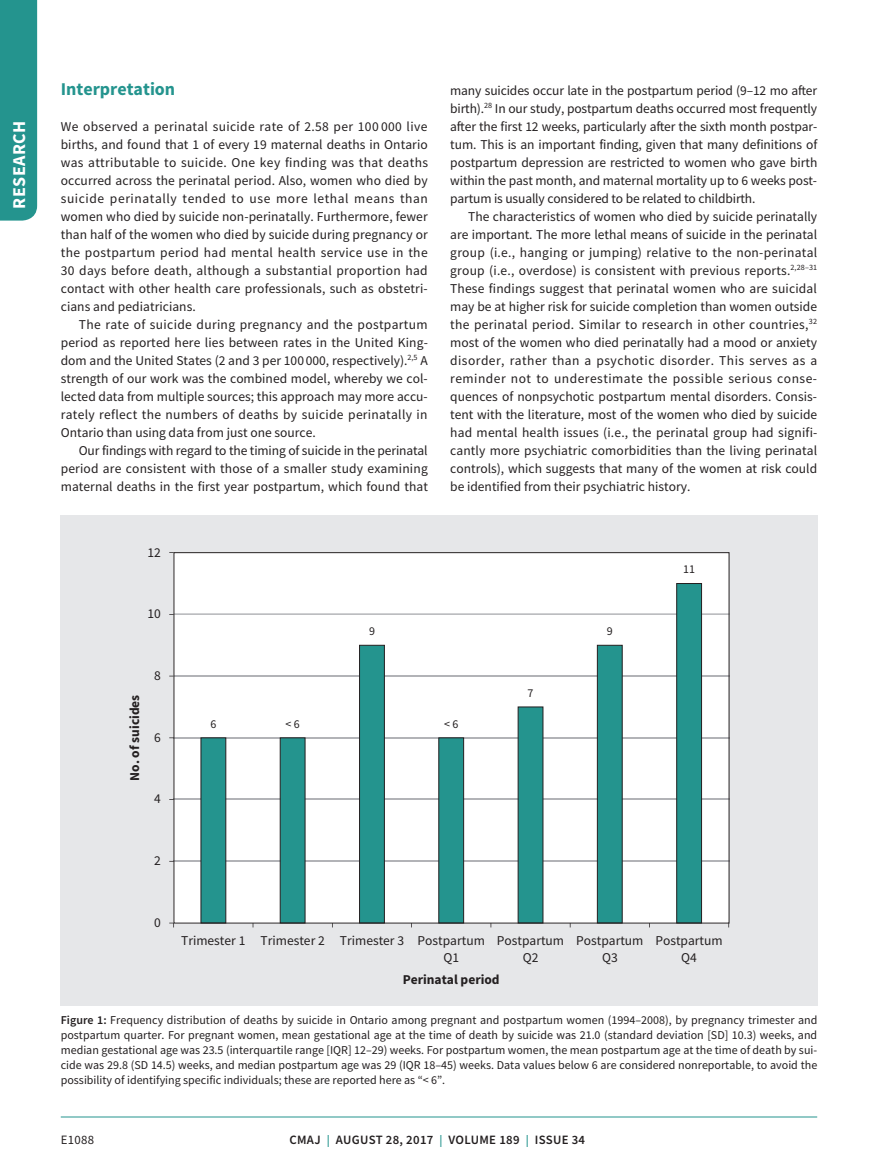
<style>
.page{position:relative;width:878px;height:1175px;background:#fff}
.page>*{position:absolute;margin:0;border:0;box-sizing:border-box;transform-origin:0 0}
.t1{font:700 18px "Source Sans Pro";color:#24948e}
.t2{font:700 18px "Source Sans Pro";letter-spacing:.025em;color:#fff}
.t3{font:13.5px/18px "Source Sans Pro";color:#231f20;text-align:justify}
.t4{font:700 13.5px "Source Sans Pro";color:#231f20}
.t5{font:600 12.75px "Source Sans Pro";letter-spacing:.025em;color:#231f20}
.t6{font:12.75px "Source Sans Pro";letter-spacing:.025em;color:#231f20}
.t7{font:12px/15px "Source Sans Pro";color:#231f20;text-align:justify}
.s1{font-weight:600}
.s2{font-size:12px;color:#24948e}
</style>
<div class="page">
<div style="left:0;top:0;width:37px;height:220px;background:#24948e"></div>
<hr style="left:61px;top:1116px;width:756px;height:1px;background:#24948e">
<div style="left:61px;top:515px;width:756px;height:490px;background:#e6e7e9"></div>
<div style="left:173px;top:552px;width:555px;height:371px;background:#fff"></div>
<hr style="left:173px;top:798px;width:556px;height:2px;background:#b2b3b7">
<hr style="left:173px;top:860px;width:556px;height:2px;background:#b2b3b7">
<hr style="left:173px;top:737px;width:556px;height:1px;background:#b2b3b7">
<hr style="left:174px;top:675px;width:556px;height:1px;background:#b2b3b7">
<hr style="left:173px;top:613px;width:557px;height:2px;background:#b2b3b7">
<svg style="left:169px;top:922px;width:5px;height:5px"></svg>
<div style="left:200px;top:737px;width:26px;height:186px;background:#24948e;border:1px solid #231f20"></div>
<div style="left:280px;top:737px;width:25px;height:186px;background:#24948e;border:1px solid #231f20"></div>
<div style="left:359px;top:645px;width:26px;height:278px;background:#24948e;border:1px solid #231f20"></div>
<div style="left:438px;top:737px;width:26px;height:186px;background:#24948e;border:1px solid #231f20"></div>
<div style="left:517px;top:706px;width:26px;height:217px;background:#24948e;border:1px solid #231f20"></div>
<div style="left:597px;top:645px;width:25px;height:278px;background:#24948e;border:1px solid #231f20"></div>
<div style="left:676px;top:583px;width:26px;height:340px;background:#24948e;border:1px solid #231f20"></div>
<h1 class="t2" style="left:7px;top:208px;width:89px;rotate:-90deg">RESEARCH</h1>
<h1 class="t1" style="left:61px;top:76px;width:116px">Interpretation</h1>
<p class="t3" style="left:61px;top:117px;width:369px">We observed a perinatal suicide rate of 2.58 per 100 000 live births, and found that 1 of every 19 maternal deaths in Ontario was attributable to suicide. One key finding was that deaths occurred across the perinatal period. Also, women who died by suicide perinatally tended to use more lethal means than women who died by suicide non-perinatally. Furthermore, fewer than half of the women who died by suicide during pregnancy or the postpartum period had mental health service use in the 30 days before death, although a substantial proportion had contact with other health care professionals, such as obstetri&shy;cians and pediatricians.</p>
<p class="t3" style="left:61px;top:315px;width:368px;text-indent:18px">The rate of suicide during pregnancy and the postpartum period as reported here lies between rates in the United King&shy;dom and the United States (2 and 3 per 100 000, respectively).<sup>2,5</sup> A strength of our work was the combined model, whereby we col&shy;lected data from multiple sources; this approach may more accu&shy;rately reflect the numbers of deaths by suicide perinatally in Ontario than using data from just one source.</p>
<p class="t3" style="left:61px;top:441px;width:368px;text-indent:18px">Our findings with regard to the timing of suicide in the perinatal period are consistent with those of a smaller study examining maternal deaths in the first year postpartum, which found that</p>
<p class="t3" style="left:450px;top:81px;width:368px">many suicides occur late in the postpartum period (9–12 mo after birth).<sup>28</sup> In our study, postpartum deaths occurred most frequently after the first 12 weeks, particularly after the sixth month postpar&shy;tum. This is an important finding, given that many definitions of postpartum depression are restricted to women who gave birth within the past month, and maternal mortality up to 6 weeks post&shy;partum is usually considered to be related to childbirth.</p>
<p class="t3" style="left:450px;top:207px;width:368px;text-indent:18px">The characteristics of women who died by suicide perinatally are important. The more lethal means of suicide in the perinatal group (i.e., hanging or jumping) relative to the non-perinatal group (i.e., overdose) is consistent with previous reports.<sup>2,28–31<br></sup>These findings suggest that perinatal women who are suicidal may be at higher risk for suicide completion than women outside the perinatal period. Similar to research in other countries,<sup>32 </sup>most of the women who died perinatally had a mood or anxiety disorder, rather than a psychotic disorder. This serves as a reminder not to underestimate the possible serious conse&shy;quences of nonpsychotic postpartum mental disorders. Consis&shy;tent with the literature, most of the women who died by suicide had mental health issues (i.e., the perinatal group had signifi&shy;cantly more psychiatric comorbidities than the living perinatal controls), which suggests that many of the women at risk could be identified from their psychiatric history.</p>
<p class="t3" style="left:147px;top:543px;width:15px">12</p>
<p class="t3" style="left:147px;top:605px;width:15px">10</p>
<p class="t4" style="left:126px;top:780px;width:88px;rotate:-90deg">No. of suicides</p>
<p class="t3" style="left:154px;top:666px;width:8px">8</p>
<p class="t3" style="left:154px;top:728px;width:8px">6</p>
<p class="t3" style="left:154px;top:790px;width:8px">4</p>
<p class="t3" style="left:154px;top:851px;width:8px">2</p>
<p class="t3" style="left:154px;top:913px;width:8px">0</p>
<p class="t7" style="left:210px;top:716px;width:7px">6</p>
<p class="t7" style="left:285px;top:716px;width:16px">&lt;6</p>
<p class="t7" style="left:369px;top:623px;width:7px">9</p>
<p class="t7" style="left:444px;top:716px;width:16px">&lt; 6</p>
<p class="t7" style="left:527px;top:685px;width:7px">7</p>
<p class="t7" style="left:606px;top:623px;width:7px">9</p>
<p class="t7" style="left:683px;top:562px;width:13px">11</p>
<p class="t3" style="left:443px;top:932px;width:43px;line-height:17px;text-indent:-262px">Trimester 1 Trimester 2 Trimester 3 Postpartum<br>Q1</p>
<p class="t3" style="left:497px;top:932px;width:69px;line-height:17px;text-align:center">Postpartum<br>Q2</p>
<p class="t3" style="left:576px;top:932px;width:69px;line-height:17px;text-align:center">Postpartum<br>Q3</p>
<p class="t3" style="left:655px;top:932px;width:69px;line-height:17px;text-align:center">Postpartum<br>Q4</p>
<p class="t4" style="left:403px;top:970px;width:98px">Perinatal period</p>
<p class="t7" style="left:61px;top:1012px;width:758px"><span class="s1">Figure 1:</span> Frequency distribution of deaths by suicide in Ontario among pregnant and postpartum women (1994–2008), by pregnancy trimester and postpartum quarter. For pregnant women, mean gestational age at the time of death by suicide was 21.0 (standard deviation [SD] 10.3) weeks, and median gestational age was 23.5 (interquartile range [IQR] 12–29) weeks. For postpartum women, the mean postpartum age at the time of death by sui&shy;cide was 29.8 (SD 14.5) weeks, and median postpartum age was 29 (IQR 18–45) weeks. Data values below 6 are considered nonreportable, to avoid the possibility of identifying specific individuals; these are reported here as “&lt; 6”.</p>
<p class="t6" style="left:61px;top:1132px;width:35px">E1088</p>
<p class="t5" style="left:289px;top:1131px;width:297px">CMAJ <span class="s2">|</span> AUGUST 28, 2017 <span class="s2">|</span> VOLUME 189 <span class="s2">|</span> ISSUE 34</p>
</div>
